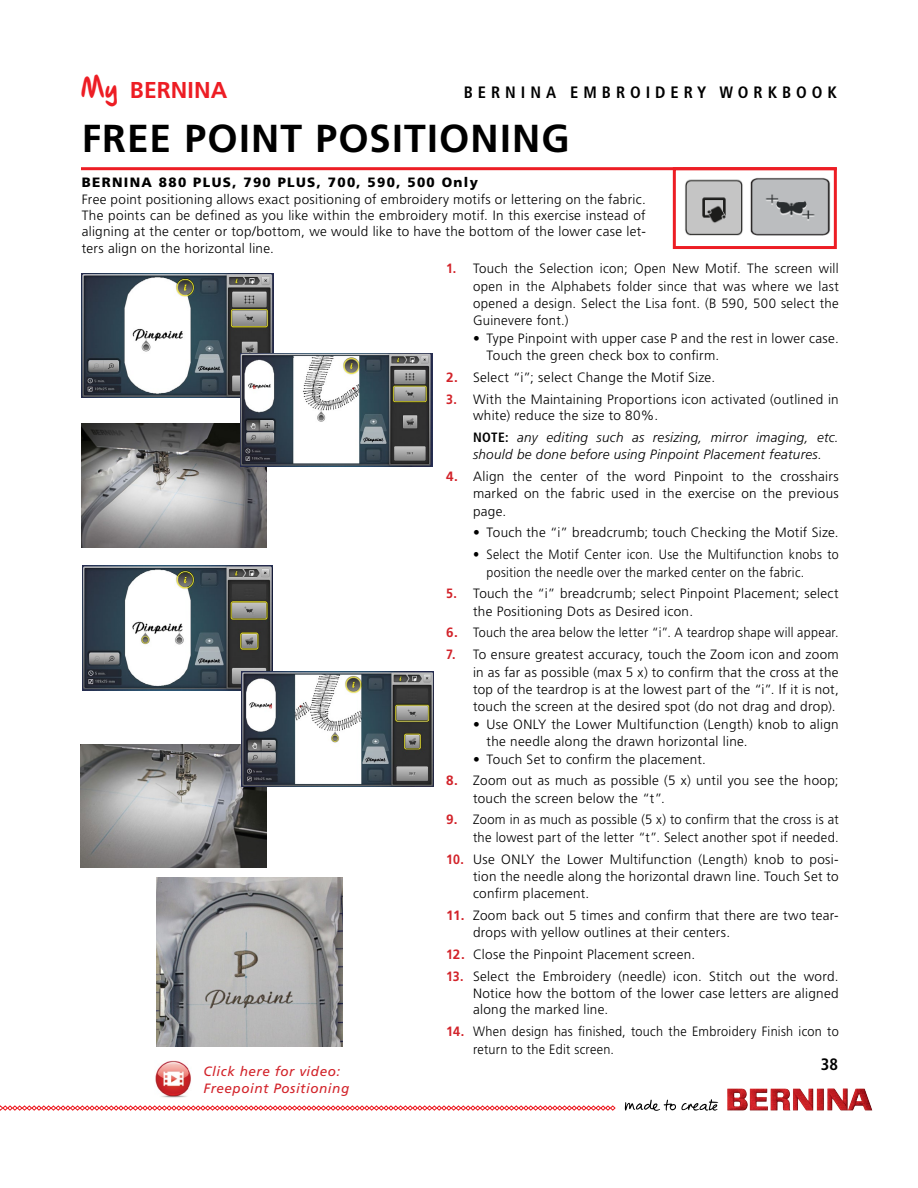
<style>
.page{position:relative;width:918px;height:1188px;background:#fff}
.page>*{position:absolute;margin:0;border:0;box-sizing:border-box;transform-origin:0 0}
.t1{font:700 39px "Frutiger LT Std";letter-spacing:.03em;color:#000}
.t2{font:700 22.95px "Frutiger LT Std";letter-spacing:.005em;color:#ed1d24}
.t3{font:700 condensed 16.5px "Frutiger LT Std";letter-spacing:.3em;color:#000}
.t4{font:300 13.5px/17.4px "Frutiger LT Std";letter-spacing:.025em;color:#000}
.t5{font:300 13.5px/17.4px "Frutiger LT Std";letter-spacing:.025em;color:#000;scale:.92 1}
.t6{font:300 13.5px/17.4px "Frutiger LT Std";letter-spacing:.025em;color:#000;text-align:right;scale:.96 1}
.t7{font:italic 300 13.5px/17.4px "Frutiger LT Std";letter-spacing:.02em;color:#000}
.t8{font:300 13.5px/17.4px "Frutiger LT Std";letter-spacing:.025em;color:#000;scale:.94 1}
.t9{font:300 13.5px "Frutiger LT Std";letter-spacing:.025em;color:#000;scale:.93 1}
.t10{font:900 13.5px "Frutiger LT Std";letter-spacing:.1em;color:#000}
.t11{font:italic 13.5px/16.5px "Frutiger LT Std";letter-spacing:.04em;color:#d2232a}
.s1{font-family:"Hand Of Sean Pro";font-weight:400}
.s2{font-weight:700;color:#d2232a}
.s3{font-weight:700;font-style:normal;font-stretch:condensed}
</style>
<div class="page">
<svg style="left:0;top:1105px;width:616px;height:6px"></svg>
<svg style="left:625px;top:1099px;width:93px;height:12px"></svg>
<img style="left:727px;top:1089px;width:145px;height:21px">
<img style="left:685px;top:179px;width:58px;height:57px">
<img style="left:750px;top:177px;width:80px;height:59px">
<img style="left:82px;top:566px;width:190px;height:125px">
<img style="left:157px;top:877px;width:185px;height:169px">
<img style="left:81px;top:424px;width:186px;height:124px">
<img style="left:81px;top:744px;width:185px;height:124px">
<img style="left:241px;top:672px;width:192px;height:114px">
<img style="left:81px;top:273px;width:192px;height:125px">
<img style="left:241px;top:353px;width:192px;height:114px">
<div style="left:673px;top:167px;width:164px;height:82px;border:3px solid #ed1d24"></div>
<hr style="left:81px;top:167px;width:756px;height:3px;background:#ed1d24">
<img style="left:155px;top:1061px;width:36px;height:37px">
<h2 class="t2" style="left:81px;top:77px;width:148px"><span class="s1">My</span> BERNINA</h2>
<p class="t3" style="left:464px;top:82px;width:375px">BERNINA EMBROIDERY WORKBOOK</p>
<h1 class="t1" style="left:82px;top:115px;width:489px">FREE POINT POSITIONING</h1>
<p class="t10" style="left:82px;top:174px;width:398px">BERNINA 880 PLUS, 790 PLUS, 700, 590, 500 Only</p>
<p class="t4" style="left:82px;top:191px;width:566px;line-height:16.5px;text-align:justify">Free point positioning allows exact positioning of embroidery motifs or lettering on the fabric.<br>The points can be defined as you like within the embroidery motif. In this exercise instead of aligning at the center or top/bottom, we would like to have the bottom of the lower case let&shy;ters align on the horizontal line.</p>
<p class="t4" style="left:473px;top:260px;width:367px;text-align:justify;text-indent:-27px"><span class="s2">1.</span> Touch the Selection icon; Open New Motif. The screen will open in the Alphabets folder since that was where we last opened a design. Select the Lisa font. (B 590, 500 select the Guinevere font.)</p>
<p class="t4" style="left:487px;top:330px;width:354px;text-indent:-14px">• Type Pinpoint with upper case P and the rest in lower case.<br>Touch the green check box to confirm.</p>
<p class="t4" style="left:446px;top:369px;width:271px"><span class="s2">2.</span> Select “i”; select Change the Motif Size.</p>
<p class="t4" style="left:473px;top:391px;width:367px;line-height:16.5px;text-indent:-27px"><span class="s2">3.</span> With the Maintaining Proportions icon activated (outlined in white) reduce the size to 80%.</p>
<p class="t7" style="left:473px;top:429px;width:367px"><span class="s3">NOTE:</span> any editing such as resizing, mirror imaging, etc. should be done before using Pinpoint Placement features.</p>
<p class="t4" style="left:473px;top:468px;width:367px;text-align:justify;text-indent:-27px"><span class="s2">4.</span> Align the center of the word Pinpoint to the crosshairs marked on the fabric used in the exercise on the previous page.</p>
<p class="t4" style="left:473px;top:524px;width:367px">• Touch the “i” breadcrumb; touch Checking the Motif Size.</p>
<p class="t5" style="left:487px;top:546px;width:384px;text-indent:-14px">• Select the Motif Center icon. Use the Multifunction knobs to position the needle over the marked center on the fabric.</p>
<p class="t4" style="left:473px;top:585px;width:367px;text-indent:-27px"><span class="s2">5.</span> Touch the “i” breadcrumb; select Pinpoint Placement; select the Positioning Dots as Desired icon.</p>
<p class="t9" style="left:446px;top:625px;width:424px"><span class="s2">6.</span> Touch the area below the letter “i”. A teardrop shape will appear.</p>
<p class="t5" style="left:473px;top:646px;width:399px;text-align:justify;text-indent:-27px"><span class="s2">7.</span> To ensure greatest accuracy, touch the Zoom icon and zoom in as far as possible (max 5 x) to confirm that the cross at the top of the teardrop is at the lowest part of the “i”. If it is not, touch the screen at the desired spot (do not drag and drop).</p>
<p class="t4" style="left:487px;top:716px;width:354px;text-indent:-14px">• Use ONLY the Lower Multifunction (Length) knob to align the needle along the drawn horizontal line.</p>
<p class="t4" style="left:473px;top:750px;width:234px">• Touch Set to confirm the placement.</p>
<p class="t4" style="left:473px;top:772px;width:367px;text-indent:-27px"><span class="s2">8.</span> Zoom out as much as possible (5 x) until you see the hoop; touch the screen below the “t”.</p>
<p class="t6" style="left:446px;top:811px;width:411px"><span class="s2">9.</span> Zoom in as much as possible (5 x) to confirm that the cross is at the lowest part of the letter “t”. Select another spot if needed.</p>
<p class="t4" style="left:473px;top:850px;width:367px;text-align:justify;text-indent:-27px"><span class="s2">10.</span> Use ONLY the Lower Multifunction (Length) knob to posi&shy;tion the needle along the horizontal drawn line. Touch Set to confirm placement.</p>
<p class="t4" style="left:473px;top:907px;width:367px;text-indent:-27px"><span class="s2">11.</span> Zoom back out 5 times and confirm that there are two tear&shy;drops with yellow outlines at their centers.</p>
<p class="t4" style="left:446px;top:946px;width:251px"><span class="s2">12.</span> Close the Pinpoint Placement screen.</p>
<p class="t4" style="left:473px;top:968px;width:367px;line-height:16.8px;text-align:justify;text-indent:-27px"><span class="s2">13.</span> Select the Embroidery (needle) icon. Stitch out the word.<br>Notice how the bottom of the lower case letters are aligned along the marked line.</p>
<p class="t8" style="left:473px;top:1023px;width:391px;text-indent:-27px"><span class="s2">14.</span> When design has finished, touch the Embroidery Finish icon to return to the Edit screen.</p>
<p class="t11" style="left:203px;top:1063px;width:147px">Click here for video:<br>Freepoint Positioning</p>
<p class="t3" style="left:821px;top:1054px;width:19px">38</p>
</div>
